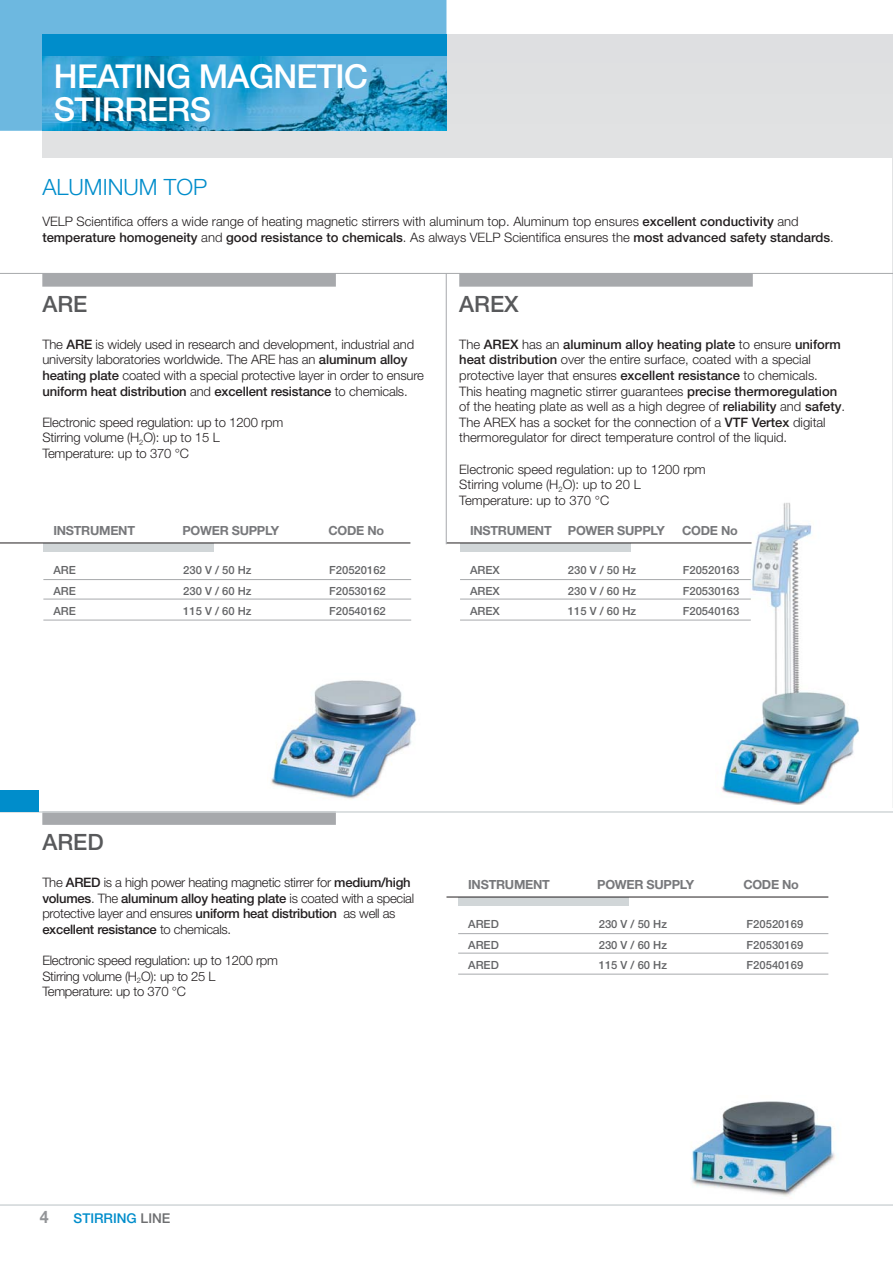
<style>
.page{position:relative;width:893px;height:1263px;background:#fff}
.page>*{position:absolute;margin:0;border:0;box-sizing:border-box;transform-origin:0 0}
.t1{font:500 33px/33px "Helvetica Neue";letter-spacing:-.02em;color:#fff}
.t2{font:300 22.5px "Helvetica Neue";color:#008dcb}
.t3{font:500 22.5px "Helvetica Neue";color:#58595b}
.t4{font:700 17.25px "Helvetica Neue";color:#939598;scale:.92 1}
.t5{font:500 13.5px "Helvetica Neue";color:#008dcb}
.t6{font:300 13.05px/15.6px "Helvetica Neue";color:#231f20}
.t7{font:300 13.05px/15.6px "Helvetica Neue";letter-spacing:-.02em;color:#231f20}
.t8{font:700 12.6px "Helvetica Neue";letter-spacing:-.02em;color:#77787b}
.t9{font:500 11.25px "Helvetica Neue";color:#636466}
.s1{font-weight:500}
.s2{color:#6d6e70}
</style>
<div class="page">
<img style="left:691px;top:1101px;width:144px;height:95px">
<div style="left:42px;top:34px;width:850px;height:774px;background:#e0e1e2"></div>
<div style="left:42px;top:158px;width:850px;height:696px;background:#fff"></div>
<div style="left:0;top:0;width:446px;height:131px;background:#6db8e0"></div>
<img style="left:446px;top:34px;width:1px;height:97px">
<img style="left:42px;top:55px;width:404px;height:76px">
<img style="left:271px;top:680px;width:145px;height:120px">
<hr style="left:43px;top:579px;width:368px;height:1px;background:#a7a9ac">
<hr style="left:43px;top:599px;width:368px;height:1px;background:#a7a9ac">
<hr style="left:43px;top:620px;width:368px;height:1px;background:#a7a9ac">
<div style="left:43px;top:543px;width:170px;height:8px;background:#d1d6d8"></div>
<hr style="left:0;top:543px;width:410px;height:1px;background:#231f20">
<div style="left:42px;top:273px;width:294px;height:14px;background:#a7a9ac"></div>
<img style="left:715px;top:503px;width:144px;height:301px">
<hr style="left:460px;top:579px;width:290px;height:1px;background:#a7a9ac">
<hr style="left:460px;top:599px;width:290px;height:1px;background:#a7a9ac">
<hr style="left:460px;top:620px;width:290px;height:1px;background:#a7a9ac">
<div style="left:460px;top:543px;width:170px;height:8px;background:#d1d6d8"></div>
<hr style="left:446px;top:543px;width:305px;height:1px;background:#231f20">
<div style="left:459px;top:273px;width:293px;height:14px;background:#a7a9ac"></div>
<hr style="left:458px;top:933px;width:370px;height:1px;background:#a7a9ac">
<hr style="left:458px;top:953px;width:370px;height:1px;background:#a7a9ac">
<hr style="left:458px;top:974px;width:370px;height:1px;background:#a7a9ac">
<div style="left:458px;top:897px;width:170px;height:9px;background:#d1d6d8"></div>
<hr style="left:446px;top:897px;width:382px;height:1px;background:#231f20">
<div style="left:42px;top:34px;width:404px;height:21px;background:#008dcb"></div>
<hr style="left:446px;top:273px;width:1px;height:271px;background:#a7a9ac">
<hr style="left:0;top:273px;width:892px;height:1px;background:#a7a9ac">
<hr style="left:0;top:1204px;width:892px;height:2px;background:#d1d6d8">
<div style="left:42px;top:811px;width:294px;height:14px;background:#a7a9ac"></div>
<hr style="left:0;top:811px;width:892px;height:2px;background:#d1d6d8">
<div style="left:0;top:791px;width:38px;height:21px;background:#008dcb"></div>
<h1 class="t1" style="left:54px;top:63px;width:315px">HEATING MAGNETIC<br>STIRRERS</h1>
<h2 class="t2" style="left:42px;top:179px;width:166px">ALUMINUM TOP</h2>
<p class="t6" style="left:42px;top:215px;width:793px">VELP Scientifica offers a wide range of heating magnetic stirrers with aluminum top. Aluminum top ensures <span class="s1">excellent conductivity</span> and <span class="s1">temperature homogeneity</span> and <span class="s1">good resistance to chemicals</span>. As always VELP Scientifica ensures the <span class="s1">most advanced safety standards</span>.</p>
<h2 class="t3" style="left:42px;top:296px;width:47px">ARE</h2>
<p class="t6" style="left:42px;top:338px;width:383px">The <span class="s1">ARE</span> is widely used in research and development, industrial and university laboratories worldwide. The ARE has an <span class="s1">aluminum alloy heating plate</span> coated with a special protective layer in order to ensure <span class="s1">uniform heat distribution</span> and <span class="s1">excellent resistance</span> to chemicals.</p>
<p class="t6" style="left:42px;top:416px;width:243px">Electronic speed regulation: up to 1200 rpm<br>Stirring volume (H<sub>2</sub>O): up to 15 L<br>Temperature: up to 370 °C</p>
<p class="t8" style="left:53px;top:526px;width:83px">INSTRUMENT</p>
<p class="t8" style="left:182px;top:526px;width:98px">POWER SUPPLY</p>
<p class="t8" style="left:328px;top:526px;width:57px">CODE No</p>
<p class="t9" style="left:53px;top:566px;width:24px">ARE</p>
<p class="t9" style="left:183px;top:566px;width:70px">230 V / 50 Hz</p>
<p class="t9" style="left:329px;top:566px;width:58px">F20520162</p>
<p class="t9" style="left:53px;top:587px;width:24px">ARE</p>
<p class="t9" style="left:183px;top:587px;width:70px">230 V / 60 Hz</p>
<p class="t9" style="left:329px;top:587px;width:58px">F20530162</p>
<p class="t9" style="left:53px;top:607px;width:24px">ARE</p>
<p class="t9" style="left:183px;top:607px;width:70px">115 V / 60 Hz</p>
<p class="t9" style="left:329px;top:607px;width:58px">F20540162</p>
<h2 class="t3" style="left:459px;top:296px;width:61px">AREX</h2>
<p class="t6" style="left:459px;top:338px;width:387px">The <span class="s1">AREX</span> has an <span class="s1">aluminum alloy heating plate</span> to ensure <span class="s1">uniform heat distribution</span> over the entire surface, coated with a special protective layer that ensures <span class="s1">excellent resistance</span> to chemicals.<br>This heating magnetic stirrer guarantees <span class="s1">precise thermoregulation </span>of the heating plate as well as a high degree of <span class="s1">reliability</span> and <span class="s1">safety</span>.<br>The AREX has a socket for the connection of a <span class="s1">VTF Vertex</span> digital thermoregulator for direct temperature control of the liquid.</p>
<p class="t6" style="left:459px;top:462px;width:248px">Electronic speed regulation: up to 1200 rpm<br>Stirring volume (H<sub>2</sub>O): up to 20 L<br>Temperature: up to 370 °C</p>
<p class="t8" style="left:470px;top:526px;width:83px">INSTRUMENT</p>
<p class="t8" style="left:568px;top:526px;width:98px">POWER SUPPLY</p>
<p class="t8" style="left:682px;top:526px;width:57px">CODE No</p>
<p class="t9" style="left:470px;top:566px;width:31px">AREX</p>
<p class="t9" style="left:568px;top:566px;width:70px">230 V / 50 Hz</p>
<p class="t9" style="left:682px;top:566px;width:58px">F20520163</p>
<p class="t9" style="left:470px;top:587px;width:31px">AREX</p>
<p class="t9" style="left:568px;top:587px;width:70px">230 V / 60 Hz</p>
<p class="t9" style="left:682px;top:587px;width:58px">F20530163</p>
<p class="t9" style="left:470px;top:607px;width:31px">AREX</p>
<p class="t9" style="left:568px;top:607px;width:70px">115 V / 60 Hz</p>
<p class="t9" style="left:682px;top:607px;width:58px">F20540163</p>
<h2 class="t3" style="left:42px;top:834px;width:63px">ARED</h2>
<p class="t7" style="left:42px;top:876px;width:373px">The <span class="s1">ARED</span> is a high power heating magnetic stirrer for <span class="s1">medium/high volumes</span>. The <span class="s1">aluminum alloy heating plate</span> is coated with a special protective layer and ensures <span class="s1">uniform heat distribution</span> as well as <span class="s1">excellent resistance</span> to chemicals.</p>
<p class="t7" style="left:42px;top:954px;width:237px">Electronic speed regulation: up to 1200 rpm<br>Stirring volume (H<sub>2</sub>O): up to 25 L<br>Temperature: up to 370 °C</p>
<p class="t8" style="left:468px;top:880px;width:83px">INSTRUMENT</p>
<p class="t8" style="left:597px;top:880px;width:98px">POWER SUPPLY</p>
<p class="t8" style="left:743px;top:880px;width:57px">CODE No</p>
<p class="t9" style="left:468px;top:920px;width:32px">ARED</p>
<p class="t9" style="left:598px;top:920px;width:70px">230 V / 50 Hz</p>
<p class="t9" style="left:746px;top:920px;width:58px">F20520169</p>
<p class="t9" style="left:468px;top:941px;width:32px">ARED</p>
<p class="t9" style="left:598px;top:941px;width:70px">230 V / 60 Hz</p>
<p class="t9" style="left:746px;top:941px;width:58px">F20530169</p>
<p class="t9" style="left:468px;top:961px;width:32px">ARED</p>
<p class="t9" style="left:598px;top:961px;width:70px">115 V / 60 Hz</p>
<p class="t9" style="left:746px;top:961px;width:58px">F20540169</p>
<h3 class="t4" style="left:40px;top:1211px;width:11px">4</h3>
<p class="t5" style="left:74px;top:1214px;width:98px">STIRRING <span class="s2">LINE</span></p>
</div>
